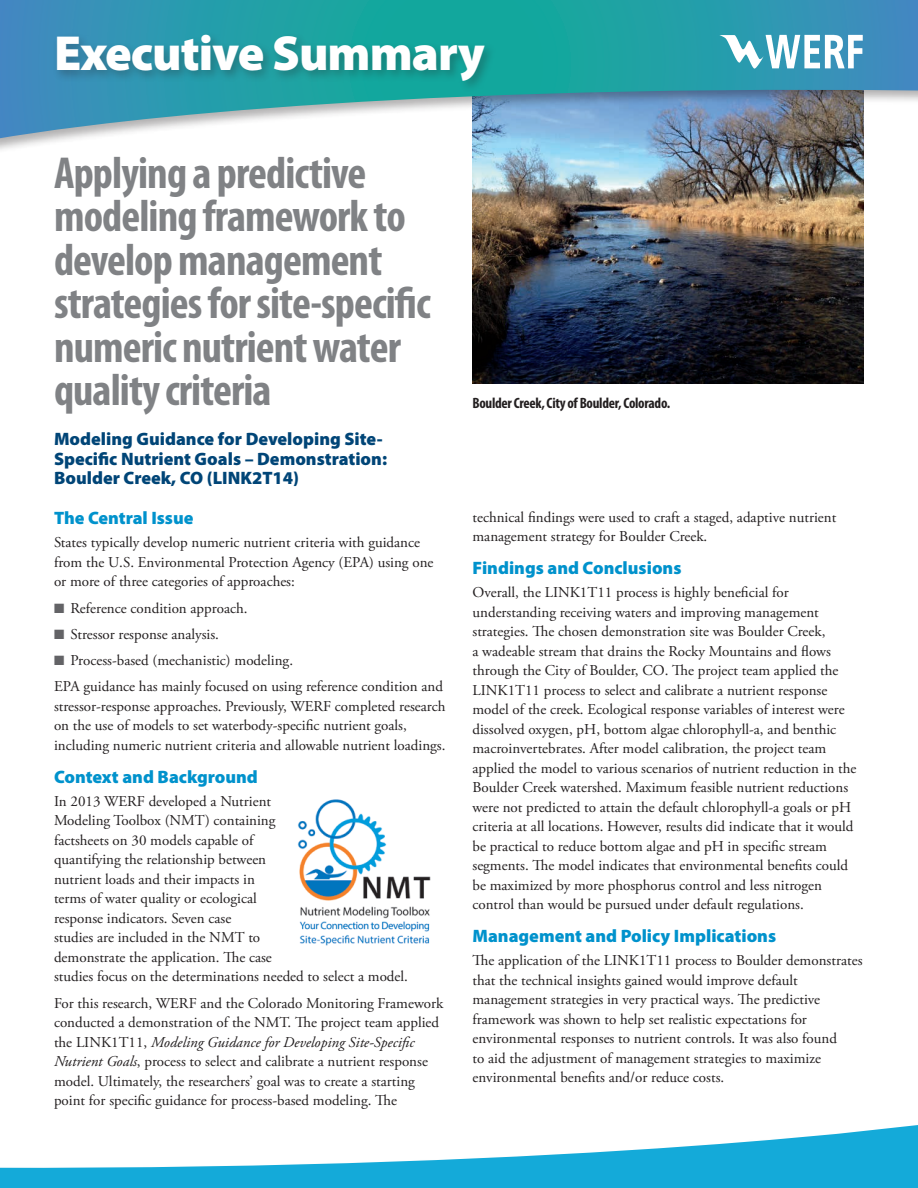
<style>
.page{position:relative;width:918px;height:1188px;background:#fff}
.page>*{position:absolute;margin:0;border:0;box-sizing:border-box;transform-origin:0 0}
.t1{font:900 49.5px "Myriad Pro";letter-spacing:-.02em;color:#fff}
.t2{font:700 condensed 45px/43.5px "Myriad Pro";letter-spacing:-.02em;color:#808285}
.t3{font:900 18px/19.5px "Myriad Pro";color:#004577}
.t4{font:900 18px "Myriad Pro";color:#0092cc}
.t5{font:15px/19.5px "Adobe Garamond Pro";color:#231f20}
.t6{font:700 condensed 15px "Myriad Pro";letter-spacing:-.02em;color:#231f20}
.s1{color:#636366}
.s2{font-style:italic}
</style>
<div class="page">
<img style="left:472px;top:154px;width:392px;height:229px">
<svg style="left:0;top:1125px;width:918px;height:63px;fill:#14aad9"></svg>
<div style="left:0;top:0;width:918px;height:154px;background:#231f20;opacity:.35"></div>
<svg style="left:0;top:0;width:918px;height:138px;background:#55a4b6"></svg>
<div style="left:53px;top:31px;width:443px;height:62px;background:#231f20;opacity:.3"></div>
<img style="left:715px;top:32px;width:152px;height:41px">
<img style="left:297px;top:799px;width:134px;height:147px">
<h1 class="t1" style="left:54px;top:20px;width:432px">Executive Summary</h1>
<h2 class="t2" style="left:54px;top:150px;width:378px">Applying a predictive modeling framework to develop management strategies for site-specific numeric nutrient water quality criteria</h2>
<p class="t3" style="left:54px;top:428px;width:335px">Modeling Guidance for Developing Site-<br>Specific Nutrient Goals – Demonstration:<br>Boulder Creek, CO (LINK2T14)</p>
<p class="t4" style="left:54px;top:506px;width:141px">The Central Issue</p>
<p class="t5" style="left:54px;top:533px;width:381px">States typically develop numeric nutrient criteria with guidance from the U.S. Environmental Protection Agency (EPA) using one or more of three categories of approaches:</p>
<p class="t5" style="left:54px;top:599px;width:195px"><span class="s1">■</span> Reference condition approach.</p>
<p class="t5" style="left:54px;top:625px;width:167px"><span class="s1">■</span> Stressor response analysis.</p>
<p class="t5" style="left:54px;top:648px;width:391px;line-height:26.2px"><span class="s1">■</span> Process-based (mechanistic) modeling.<br>EPA guidance has mainly focused on using reference condition and</p>
<p class="t5" style="left:54px;top:697px;width:393px">stressor-response approaches. Previously, WERF completed research on the use of models to set waterbody-specific nutrient goals, including numeric nutrient criteria and allowable nutrient loadings.</p>
<p class="t4" style="left:54px;top:765px;width:205px">Context and Background</p>
<p class="t5" style="left:54px;top:792px;width:355px">In 2013 WERF developed a Nutrient<br>Modeling Toolbox (NMT) containing<br>factsheets on 30 models capable of<br>quantifying the relationship between<br>nutrient loads and their impacts in<br>terms of water quality or ecological<br>response indicators. Seven case<br>studies are included in the NMT to<br>demonstrate the application. The case<br>studies focus on the determinations needed to select a model.</p>
<p class="t5" style="left:54px;top:994px;width:391px">For this research, WERF and the Colorado Monitoring Framework conducted a demonstration of the NMT. The project team applied the LINK1T11, <span class="s2">Modeling Guidance for Developing Site-Specific Nutrient Goals</span>, process to select and calibrate a nutrient response model. Ultimately, the researchers’ goal was to create a starting point for specific guidance for process-based modeling. The</p>
<p class="t6" style="left:472px;top:394px;width:199px">Boulder Creek, City of Boulder, Colorado.</p>
<p class="t5" style="left:472px;top:508px;width:365px">technical findings were used to craft a staged, adaptive nutrient management strategy for Boulder Creek.</p>
<p class="t4" style="left:472px;top:556px;width:211px">Findings and Conclusions</p>
<p class="t5" style="left:472px;top:583px;width:385px">Overall, the LINK1T11 process is highly beneficial for understanding receiving waters and improving management strategies. The chosen demonstration site was Boulder Creek,<br>a wadeable stream that drains the Rocky Mountains and flows through the City of Boulder, CO. The project team applied the LINK1T11 process to select and calibrate a nutrient response model of the creek. Ecological response variables of interest were dissolved oxygen, pH, bottom algae chlorophyll-a, and benthic macroinvertebrates. After model calibration, the project team applied the model to various scenarios of nutrient reduction in the Boulder Creek watershed. Maximum feasible nutrient reductions were not predicted to attain the default chlorophyll-a goals or pH criteria at all locations. However, results did indicate that it would be practical to reduce bottom algae and pH in specific stream segments. The model indicates that environmental benefits could be maximized by more phosphorus control and less nitrogen control than would be pursued under default regulations.</p>
<p class="t4" style="left:472px;top:924px;width:305px">Management and Policy Implications</p>
<p class="t5" style="left:472px;top:951px;width:392px">The application of the LINK1T11 process to Boulder demonstrates that the technical insights gained would improve default management strategies in very practical ways. The predictive framework was shown to help set realistic expectations for environmental responses to nutrient controls. It was also found<br>to aid the adjustment of management strategies to maximize environmental benefits and/or reduce costs.</p>
</div>
